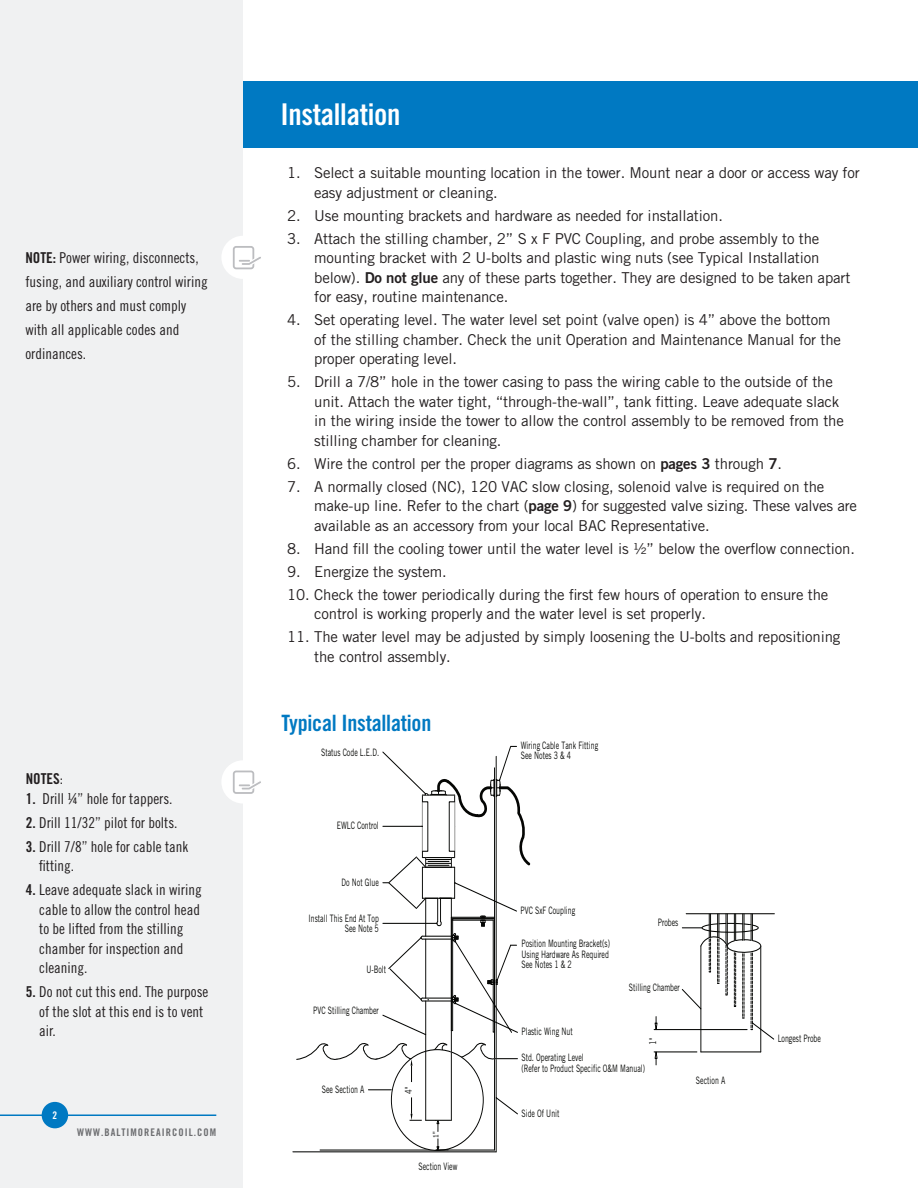
<style>
.page{position:relative;width:918px;height:1188px;background:#fff}
.page>*{position:absolute;margin:0;border:0;box-sizing:border-box;transform-origin:0 0}
.section_header{font:30px "Trade Gothic Bold Cond Twenty";letter-spacing:-.01em;color:#fff}
.subhead{font:22.5px "Trade Gothic Bold Cond Twenty";letter-spacing:-.01em;color:#0079c2}
.t1{font:15px/19.5px "Trade Gothic";letter-spacing:-.01em;color:#231f20}
.warning_notes_body{font:15px/19.5px "Trade Gothic Cond Eighteen";color:#231f20}
.TOC_section{font:15px "Trade Gothic Bold Cond Twenty";color:#231f20}
.t2{font:10.5px "Trade Gothic Bold Cond Twenty";letter-spacing:.1em;color:#6c6d70}
.t3{font:10.5px "Trade Gothic Bold Cond Twenty";color:#fff}
.t4{font:10.2px/10.5px "Trade Gothic";color:#040503;scale:.68 1}
.t5{font:9.3px "Trade Gothic";color:#040503;scale:.82 1}
.t6{font:7.2px "Verdana";color:#040503;scale:.82 1}
.s1{font-family:"Trade Gothic Bold Cond Twenty"}
.s2{font-family:"Trade Gothic Cond Eighteen"}
.s3{font-family:"Trade Gothic Bold Two"}
</style>
<div class="page">
<div style="left:0;top:0;width:243px;height:1188px;background:#f0f1f2"></div>
<hr style="left:0;top:1114px;width:216px;height:2px;background:#0079c2">
<div style="left:42px;top:1102px;width:26px;height:26px;background:#0079c2;border-radius:50%"></div>
<div style="left:243px;top:81px;width:675px;height:67px;background:#0079c2"></div>
<div style="left:221px;top:236px;width:44px;height:43px;background:#fff;border-radius:50%"></div>
<svg style="left:233px;top:246px;width:28px;height:23px"></svg>
<hr style="left:686px;top:913px;width:88px;height:1px;background:#040503">
<hr style="left:494px;top:768px;width:1px;height:382px;background:#040503">
<hr style="left:320px;top:1150px;width:175px;height:1px;background:#040503">
<hr style="left:496px;top:756px;width:1px;height:396px;background:#040503">
<hr style="left:293px;top:1152px;width:203px;height:1px;background:#040503">
<svg style="left:368px;top:1090px;width:23px;height:1px"></svg>
<hr style="left:425px;top:898px;width:1px;height:38px;background:#040503">
<hr style="left:451px;top:898px;width:1px;height:222px;background:#040503">
<hr style="left:452px;top:919px;width:1px;height:112px;background:#040503">
<hr style="left:493px;top:920px;width:1px;height:112px;background:#040503">
<hr style="left:425px;top:1001px;width:1px;height:119px;background:#040503">
<hr style="left:701px;top:1052px;width:60px;height:1px;background:#040503">
<hr style="left:701px;top:946px;width:1px;height:106px;background:#040503">
<hr style="left:760px;top:946px;width:1px;height:106px;background:#040503">
<svg style="left:296px;top:1042px;width:222px;height:24px"></svg>
<svg style="left:496px;top:1097px;width:22px;height:18px"></svg>
<hr style="left:654px;top:1052px;width:43px;height:1px;background:#040503">
<hr style="left:654px;top:1029px;width:93px;height:1px;background:#040503">
<svg style="left:654px;top:1051px;width:4px;height:14px"></svg>
<svg style="left:654px;top:1017px;width:4px;height:14px"></svg>
<svg style="left:681px;top:914px;width:94px;height:126px"></svg>
<svg style="left:382px;top:933px;width:136px;height:102px"></svg>
<svg style="left:436px;top:1139px;width:12px;height:13px"></svg>
<svg style="left:426px;top:1119px;width:25px;height:12px"></svg>
<svg style="left:382px;top:746px;width:149px;height:181px"></svg>
<div style="left:221px;top:760px;width:44px;height:44px;background:#fff;border-radius:50%"></div>
<svg style="left:233px;top:771px;width:28px;height:23px"></svg>
<p class="warning_notes_body" style="left:25px;top:245px;width:184px;line-height:24px"><span class="s1">NOTE:</span> Power wiring, disconnects, fusing, and auxiliary control wiring are by others and must comply with all applicable codes and ordinances.</p>
<p class="TOC_section" style="left:26px;top:770px;width:39px">NOTES<span class="s2">:</span></p>
<p class="warning_notes_body" style="left:26px;top:788px;width:148px"><span class="s1">1.</span> Drill ¼” hole for tappers.</p>
<p class="warning_notes_body" style="left:26px;top:812px;width:153px"><span class="s1">2.</span> Drill 11/32” pilot for bolts.</p>
<p class="warning_notes_body" style="left:39px;top:836px;width:151px;text-indent:-14px"><span class="s1">3.</span> Drill 7/8” hole for cable tank fitting.</p>
<p class="warning_notes_body" style="left:39px;top:880px;width:164px;text-indent:-14px"><span class="s1">4.</span> Leave adequate slack in wiring cable to allow the control head to be lifted from the stilling chamber for inspection and cleaning.</p>
<p class="warning_notes_body" style="left:39px;top:982px;width:171px;text-indent:-14px"><span class="s1">5.</span> Do not cut this end. The purpose of the slot at this end is to vent air.</p>
<p class="t3" style="left:53px;top:1109px;width:6px">2</p>
<p class="t2" style="left:77px;top:1125px;width:141px">WWW.BALTIMOREAIRCOIL.COM</p>
<p class="section_header" style="left:280px;top:96px;width:121px">Installation</p>
<p class="t1" style="left:314px;top:163px;width:547px;text-indent:-27px">1. Select a suitable mounting location in the tower. Mount near a door or access way for easy adjustment or cleaning.</p>
<p class="t1" style="left:287px;top:205px;width:437px">2. Use mounting brackets and hardware as needed for installation.</p>
<p class="t1" style="left:314px;top:228px;width:538px;text-indent:-27px">3. Attach the stilling chamber, 2” S x F PVC Coupling, and probe assembly to the mounting bracket with 2 U-bolts and plastic wing nuts (see Typical Installation below). <span class="s3">Do not glue</span> any of these parts together. They are designed to be taken apart for easy, routine maintenance.</p>
<p class="t1" style="left:314px;top:310px;width:528px;text-indent:-27px">4. Set operating level. The water level set point (valve open) is 4” above the bottom of the stilling chamber. Check the unit Operation and Maintenance Manual for the proper operating level.</p>
<p class="t1" style="left:314px;top:372px;width:531px;text-indent:-27px">5. Drill a 7/8” hole in the tower casing to pass the wiring cable to the outside of the unit. Attach the water tight, “through-the-wall”, tank fitting. Leave adequate slack in the wiring inside the tower to allow the control assembly to be removed from the stilling chamber for cleaning.</p>
<p class="t1" style="left:287px;top:453px;width:496px">6. Wire the control per the proper diagrams as shown on <span class="s3">pages 3</span> through <span class="s3">7</span>.</p>
<p class="t1" style="left:314px;top:476px;width:544px;text-indent:-27px">7. A normally closed (NC), 120 VAC slow closing, solenoid valve is required on the make-up line. Refer to the chart (<span class="s3">page 9</span>) for suggested valve sizing. These valves are available as an accessory from your local BAC Representative.</p>
<p class="t1" style="left:287px;top:538px;width:569px">8. Hand fill the cooling tower until the water level is ½” below the overflow connection.</p>
<p class="t1" style="left:287px;top:561px;width:161px">9. Energize the system.</p>
<p class="t1" style="left:314px;top:584px;width:516px;text-indent:-27px">10. Check the tower periodically during the first few hours of operation to ensure the control is working properly and the water level is set properly.</p>
<p class="t1" style="left:314px;top:627px;width:528px;text-indent:-27px">11. The water level may be adjusted by simply loosening the U-bolts and repositioning the control assembly.</p>
<p class="subhead" style="left:282px;top:709px;width:151px">Typical Installation</p>
<p class="t4" style="left:321px;top:747px;width:87px">Status Code L.E.D.</p>
<p class="t4" style="left:337px;top:820px;width:63px">EWLC Control</p>
<p class="t4" style="left:342px;top:877px;width:56px">Do Not Glue</p>
<p class="t4" style="left:309px;top:913px;width:105px;line-height:9.9px;text-align:right">Install This End At Top<br>See Note 5</p>
<p class="t4" style="left:366px;top:964px;width:31px">U-Bolt</p>
<p class="t4" style="left:313px;top:1005px;width:98px">PVC Stilling Chamber</p>
<p class="t4" style="left:322px;top:1084px;width:64px">See Section A</p>
<p class="t5" style="left:403px;top:1094px;width:10px;rotate:-90deg">4"</p>
<p class="t6" style="left:431px;top:1138px;width:9px;rotate:-90deg">1"</p>
<p class="t4" style="left:418px;top:1161px;width:59px">Section View</p>
<p class="t4" style="left:521px;top:740px;width:115px">Wiring Cable Tank Fitting<br>See Notes 3 &amp; 4</p>
<p class="t4" style="left:521px;top:905px;width:82px">PVC SxF Coupling</p>
<p class="t4" style="left:521px;top:938px;width:132px;text-align:justify">Position Mounting Bracket(s)<br>Using Hardware As Required See Notes 1 &amp; 2</p>
<p class="t4" style="left:658px;top:917px;width:32px">Probes</p>
<p class="t4" style="left:629px;top:982px;width:77px">Stilling Chamber</p>
<p class="t4" style="left:521px;top:1026px;width:77px">Plastic Wing Nut</p>
<p class="t4" style="left:521px;top:1052px;width:183px">Std. Operating Level<br>(Refer to Product Specific O&amp;M Manual)</p>
<p class="t5" style="left:647px;top:1045px;width:10px;rotate:-90deg">1"</p>
<p class="t4" style="left:778px;top:1033px;width:65px">Longest Probe</p>
<p class="t4" style="left:521px;top:1108px;width:57px">Side Of Unit</p>
<p class="t4" style="left:696px;top:1075px;width:45px">Section A</p>
</div>
